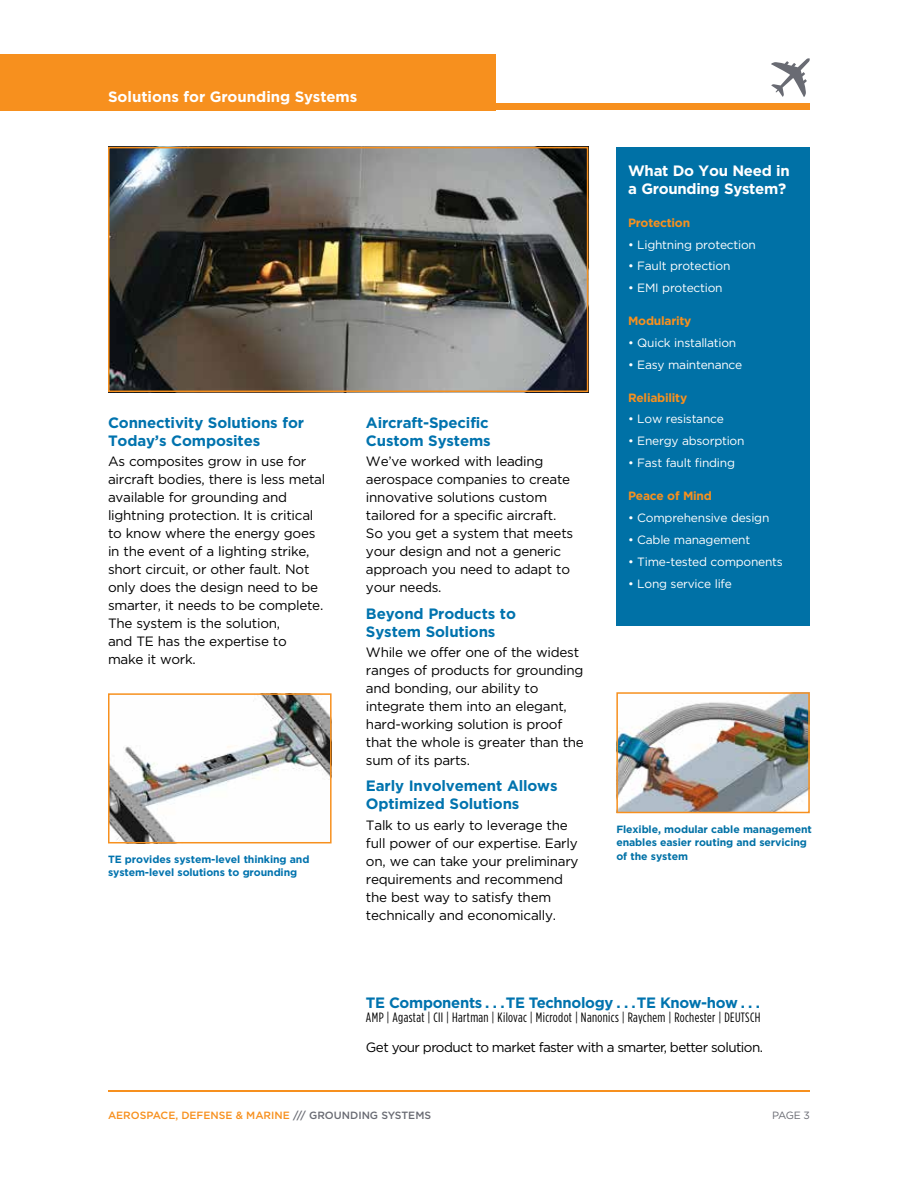
<style>
.page{position:relative;width:918px;height:1188px;background:#fff}
.page>*{position:absolute;margin:0;border:0;box-sizing:border-box;transform-origin:0 0}
.t1{font:700 15px/18px "Gotham";letter-spacing:-.01em;color:#0073ae}
.t2{font:700 15px/18px "Gotham";letter-spacing:-.02em;color:#fff}
.t3{font:700 15px "Gotham";color:#fff}
.t4{font:13.5px/18px "Gotham";letter-spacing:-.02em;color:#000}
.t5{font:13.5px "Gotham Condensed";letter-spacing:.025em;color:#000}
.t6{font:13.5px "Gotham";letter-spacing:-.045em;color:#000}
.t7{font:12px "Gotham";letter-spacing:-.02em;color:#fff}
.t8{font:700 12px "Gotham";letter-spacing:-.02em;color:#f7901e}
.t9{font:700 10.5px/13.5px "Gotham";letter-spacing:-.01em;color:#0071a6}
.t10{font:700 10.5px/13.5px "Gotham";letter-spacing:-.01em;color:#0073ae}
.t11{font:500 10.5px "Gotham";color:#f7901e}
.t12{font:10.5px "Gotham";color:#696b73}
.s1{color:#696b73}
</style>
<div class="page">
<hr style="left:108px;top:1090px;width:702px;height:1px;background:#f7901e">
<div style="left:0;top:54px;width:495px;height:56px;background:#f7901e"></div>
<div style="left:0;top:104px;width:810px;height:6px;background:#f7901e"></div>
<svg style="left:771px;top:58px;width:39px;height:39px"></svg>
<img style="left:619px;top:695px;width:188px;height:115px">
<div style="left:616px;top:692px;width:194px;height:121px;border:2px solid #f7901e"></div>
<img style="left:111px;top:150px;width:474px;height:239px">
<div style="left:108px;top:147px;width:480px;height:245px;border:2px solid #f7901e"></div>
<div style="left:616px;top:147px;width:194px;height:478px;background:#0071a6"></div>
<img style="left:111px;top:696px;width:218px;height:144px">
<div style="left:108px;top:693px;width:224px;height:150px;border:2px solid #f7901e"></div>
<p class="t3" style="left:108px;top:87px;width:251px">Solutions for Grounding Systems</p>
<p class="t1" style="left:108px;top:413px;width:198px">Connectivity Solutions for<br>Today’s Composites</p>
<p class="t4" style="left:108px;top:452px;width:219px">As composites grow in use for aircraft bodies, there is less metal available for grounding and lightning protection. It is critical to know where the energy goes in the event of a lighting strike, short circuit, or other fault. Not only does the design need to be smarter, it needs to be complete.<br>The system is the solution,<br>and TE has the expertise to make it work.</p>
<p class="t10" style="left:108px;top:852px;width:203px">TE provides system-level thinking and system-level solutions to grounding</p>
<p class="t1" style="left:366px;top:413px;width:126px">Aircraft-Specific<br>Custom Systems</p>
<p class="t4" style="left:366px;top:452px;width:209px">We’ve worked with leading aerospace companies to create innovative solutions custom tailored for a specific aircraft.<br>So you get a system that meets your design and not a generic approach you need to adapt to your needs.</p>
<p class="t1" style="left:366px;top:604px;width:152px">Beyond Products to<br>System Solutions</p>
<p class="t4" style="left:366px;top:643px;width:219px">While we offer one of the widest ranges of products for grounding and bonding, our ability to integrate them into an elegant, hard-working solution is proof that the whole is greater than the sum of its parts.</p>
<p class="t1" style="left:366px;top:777px;width:193px">Early Involvement Allows<br>Optimized Solutions</p>
<p class="t4" style="left:366px;top:815px;width:214px">Talk to us early to leverage the full power of our expertise. Early on, we can take your preliminary requirements and recommend the best way to satisfy them technically and economically.</p>
<p class="t2" style="left:628px;top:162px;width:163px">What Do You Need in a Grounding System?</p>
<p class="t8" style="left:628px;top:214px;width:64px">Protection</p>
<p class="t7" style="left:628px;top:237px;width:129px">• Lightning protection</p>
<p class="t7" style="left:628px;top:258px;width:104px">• Fault protection</p>
<p class="t7" style="left:628px;top:280px;width:96px">• EMI protection</p>
<p class="t8" style="left:628px;top:313px;width:65px">Modularity</p>
<p class="t7" style="left:628px;top:335px;width:110px">• Quick installation</p>
<p class="t7" style="left:628px;top:357px;width:116px">• Easy maintenance</p>
<p class="t8" style="left:628px;top:389px;width:61px">Reliability</p>
<p class="t7" style="left:628px;top:411px;width:97px">• Low resistance</p>
<p class="t7" style="left:628px;top:433px;width:118px">• Energy absorption</p>
<p class="t7" style="left:628px;top:455px;width:108px">• Fast fault finding</p>
<p class="t8" style="left:628px;top:488px;width:85px">Peace of Mind</p>
<p class="t7" style="left:628px;top:510px;width:143px">• Comprehensive design</p>
<p class="t7" style="left:628px;top:532px;width:124px">• Cable management</p>
<p class="t7" style="left:628px;top:554px;width:156px">• Time-tested components</p>
<p class="t7" style="left:628px;top:576px;width:105px">• Long service life</p>
<p class="t9" style="left:616px;top:822px;width:197px">Flexible, modular cable management enables easier routing and servicing of the system</p>
<p class="t1" style="left:366px;top:993px;width:396px">TE Components . . . TE Technology . . . TE Know-how . . .</p>
<p class="t5" style="left:366px;top:1010px;width:396px">AMP | Agastat | CII | Hartman | Kilovac | Microdot | Nanonics | Raychem | Rochester | DEUTSCH</p>
<p class="t6" style="left:366px;top:1039px;width:399px">Get your product to market faster with a smarter, better solution.</p>
<p class="t11" style="left:108px;top:1108px;width:325px">AEROSPACE, DEFENSE &amp; MARINE <span class="s1">/// GROUNDING SYSTEMS</span></p>
<p class="t12" style="left:772px;top:1108px;width:39px">PAGE 3</p>
</div>
